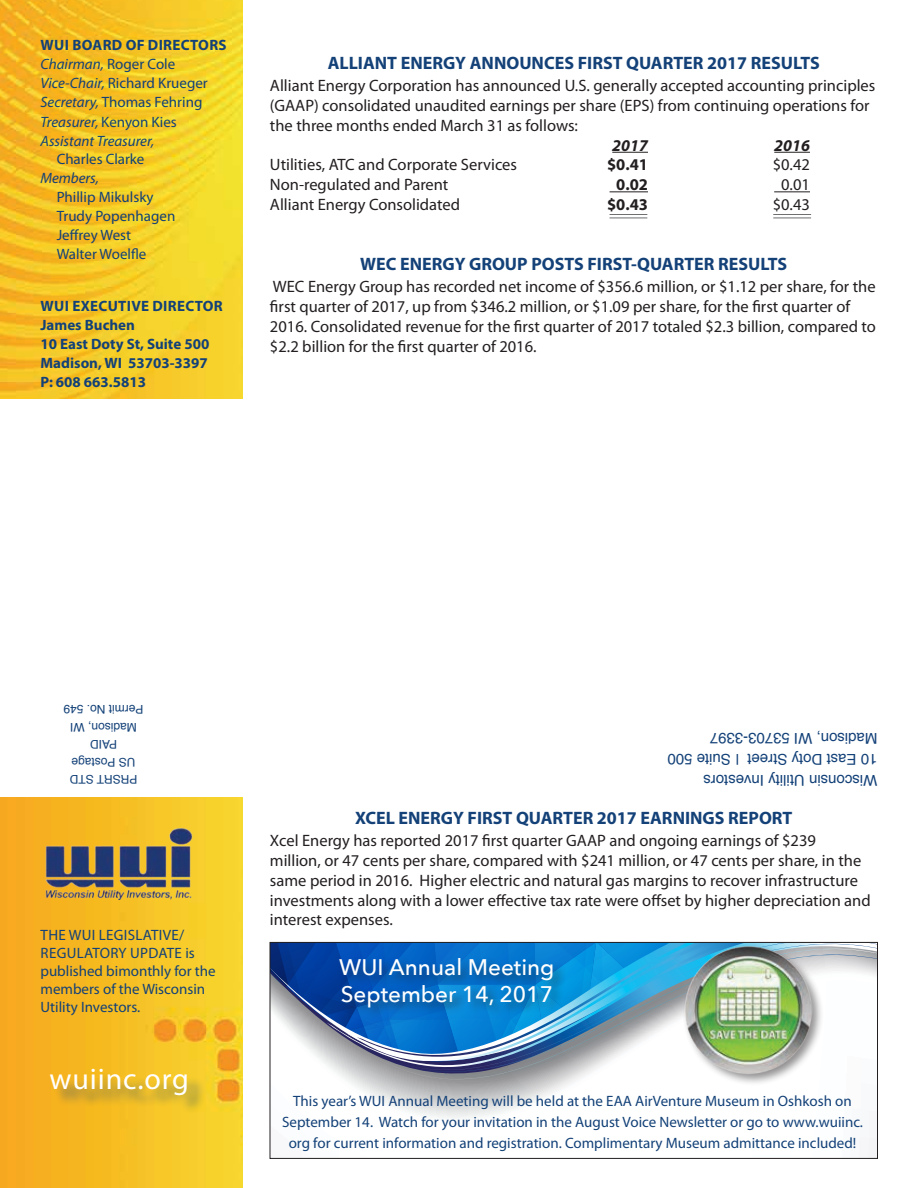
<style>
.page{position:relative;width:918px;height:1188px;background:#fff}
.page>*{position:absolute;margin:0;border:0;box-sizing:border-box;transform-origin:0 0}
.t1{font:30px "Myriad Pro";letter-spacing:.03em;color:#fff}
.t2{font:500 22.5px/27px "Avenir Next";color:#fff}
.t3{font:700 18px "Myriad Pro";color:#134178}
.t4{font:16.5px/19.8px "Myriad Pro";color:#231f20}
.t5{font:700 16.5px "Myriad Pro";color:#231f20}
.t6{font:italic 700 16.5px "Myriad Pro";color:#231f20}
.t7{font:15px/18px "Myriad Pro";color:#134178}
.t8{font:italic 15px/19px "Myriad Pro";letter-spacing:-.005em;color:#134178}
.t9{font:700 15px/19px "Myriad Pro";color:#134178}
.t10{font:15px/21.3px "Helvetica";color:#134178}
.t11{font:12px/17.7px "Helvetica";color:#134178;text-align:center}
.s1{font-weight:700;font-style:normal}
.s2{font-style:normal}
</style>
<div class="page">
<svg style="left:344px;top:1077px;width:532px;height:80px"></svg>
<svg style="left:272px;top:944px;width:105px;height:129px"></svg>
<svg style="left:326px;top:944px;width:51px;height:126px;background:#5d7fb2"></svg>
<svg style="left:377px;top:941px;width:501px;height:153px"></svg>
<div style="left:270px;top:942px;width:608px;height:217px;border:1px solid #231f20"></div>
<img style="left:0;top:798px;width:243px;height:390px">
<img style="left:0;top:0;width:243px;height:398px">
<div style="left:53px;top:1071px;width:153px;height:42px;background:#134178;opacity:.5"></div>
<img style="left:40px;top:826px;width:155px;height:73px">
<hr style="left:612px;top:152px;width:36px;height:1px;background:#231f20">
<hr style="left:774px;top:152px;width:36px;height:1px;background:#231f20">
<hr style="left:610px;top:191px;width:38px;height:1px;background:#231f20">
<hr style="left:774px;top:191px;width:36px;height:1px;background:#231f20">
<div style="left:682px;top:944px;width:142px;height:142px;background:#231f20;opacity:.5"></div>
<img style="left:683px;top:944px;width:129px;height:133px">
<div style="left:337px;top:955px;width:229px;height:65px;background:#231f20;opacity:.5"></div>
<hr style="left:610px;top:214px;width:37px;height:1px;background:#6d6f71">
<hr style="left:610px;top:218px;width:37px;height:1px;background:#6d6f71">
<hr style="left:773px;top:214px;width:38px;height:1px;background:#6d6f71">
<hr style="left:773px;top:218px;width:38px;height:1px;background:#6d6f71">
<p class="t8" style="left:40px;top:36px;width:188px"><span class="s1">WUI BOARD OF DIRECTORS<br></span>Chairman, <span class="s2">Roger Cole<br></span>Vice-Chair, <span class="s2">Richard Krueger<br></span>Secretary, <span class="s2">Thomas Fehring<br></span>Treasurer, <span class="s2">Kenyon Kies<br></span>Assistant Treasurer,</p>
<p class="t7" style="left:57px;top:150px;width:89px">Charles Clarke</p>
<p class="t8" style="left:40px;top:169px;width:60px">Members,</p>
<p class="t7" style="left:57px;top:188px;width:120px;line-height:19px">Phillip Mikulsky<br>Trudy Popenhagen<br>Jeffrey West<br>Walter Woelfle</p>
<p class="t9" style="left:40px;top:297px;width:184px">WUI EXECUTIVE DIRECTOR<br>James Buchen<br>10 East Doty St, Suite 500<br>Madison, WI 53703-3397<br>P: 608 663.5813</p>
<p class="t3" style="left:328px;top:53px;width:494px">ALLIANT ENERGY ANNOUNCES FIRST QUARTER 2017 RESULTS</p>
<p class="t4" style="left:270px;top:76px;width:607px">Alliant Energy Corporation has announced U.S. generally accepted accounting principles (GAAP) consolidated unaudited earnings per share (EPS) from continuing operations for the three months ended March 31 as follows:</p>
<p class="t6" style="left:612px;top:136px;width:37px">2017</p>
<p class="t6" style="left:774px;top:136px;width:37px">2016</p>
<p class="t4" style="left:270px;top:155px;width:249px">Utilities, ATC and Corporate Services</p>
<p class="t5" style="left:607px;top:156px;width:42px">$0.41</p>
<p class="t4" style="left:773px;top:155px;width:39px">$0.42</p>
<p class="t4" style="left:270px;top:175px;width:180px">Non-regulated and Parent</p>
<p class="t5" style="left:616px;top:175px;width:33px">0.02</p>
<p class="t4" style="left:781px;top:175px;width:30px">0.01</p>
<p class="t4" style="left:270px;top:195px;width:192px">Alliant Energy Consolidated</p>
<p class="t5" style="left:607px;top:195px;width:42px">$0.43</p>
<p class="t4" style="left:773px;top:195px;width:39px">$0.43</p>
<p class="t3" style="left:360px;top:254px;width:428px">WEC ENERGY GROUP POSTS FIRST-QUARTER RESULTS</p>
<p class="t4" style="left:270px;top:277px;width:608px">WEC Energy Group has recorded net income of $356.6 million, or $1.12 per share, for the first quarter of 2017, up from $346.2 million, or $1.09 per share, for the first quarter of 2016. Consolidated revenue for the first quarter of 2017 totaled $2.3 billion, compared to $2.2 billion for the first quarter of 2016.</p>
<p class="t11" style="left:144px;top:788px;width:82px;rotate:-180deg">PRSRT STD<br>US Postage<br>PAID<br>Madison, WI<br>Permit No. 549</p>
<p class="t7" style="left:40px;top:926px;width:177px">THE WUI LEGISLATIVE/<br>REGULATORY UPDATE is published bimonthly for the members of the Wisconsin<br>Utility Investors.</p>
<h1 class="t1" style="left:50px;top:1062px;width:141px">wuiinc.org</h1>
<p class="t10" style="left:877px;top:791px;width:211px;rotate:-180deg">Wisconsin Utility Investors<br>10 East Doty Street | Suite 500<br>Madison, WI 53703-3397</p>
<p class="t3" style="left:355px;top:808px;width:439px">XCEL ENERGY FIRST QUARTER 2017 EARNINGS REPORT</p>
<p class="t4" style="left:270px;top:831px;width:602px">Xcel Energy has reported 2017 first quarter GAAP and ongoing earnings of $239 million, or 47 cents per share, compared with $241 million, or 47 cents per share, in the same period in 2016. Higher electric and natural gas margins to recover infrastructure investments along with a lower effective tax rate were offset by higher depreciation and interest expenses.</p>
<h2 class="t2" style="left:339px;top:953px;width:217px">WUI Annual Meeting<br>September 14, 2017</h2>
<p class="t7" style="left:282px;top:1091px;width:582px;line-height:21px;text-align:center">This year’s WUI Annual Meeting will be held at the EAA AirVenture Museum in Oshkosh on<br>September 14. Watch for your invitation in the August Voice Newsletter or go to www.wuiinc. org for current information and registration. Complimentary Museum admittance included!</p>
</div>
